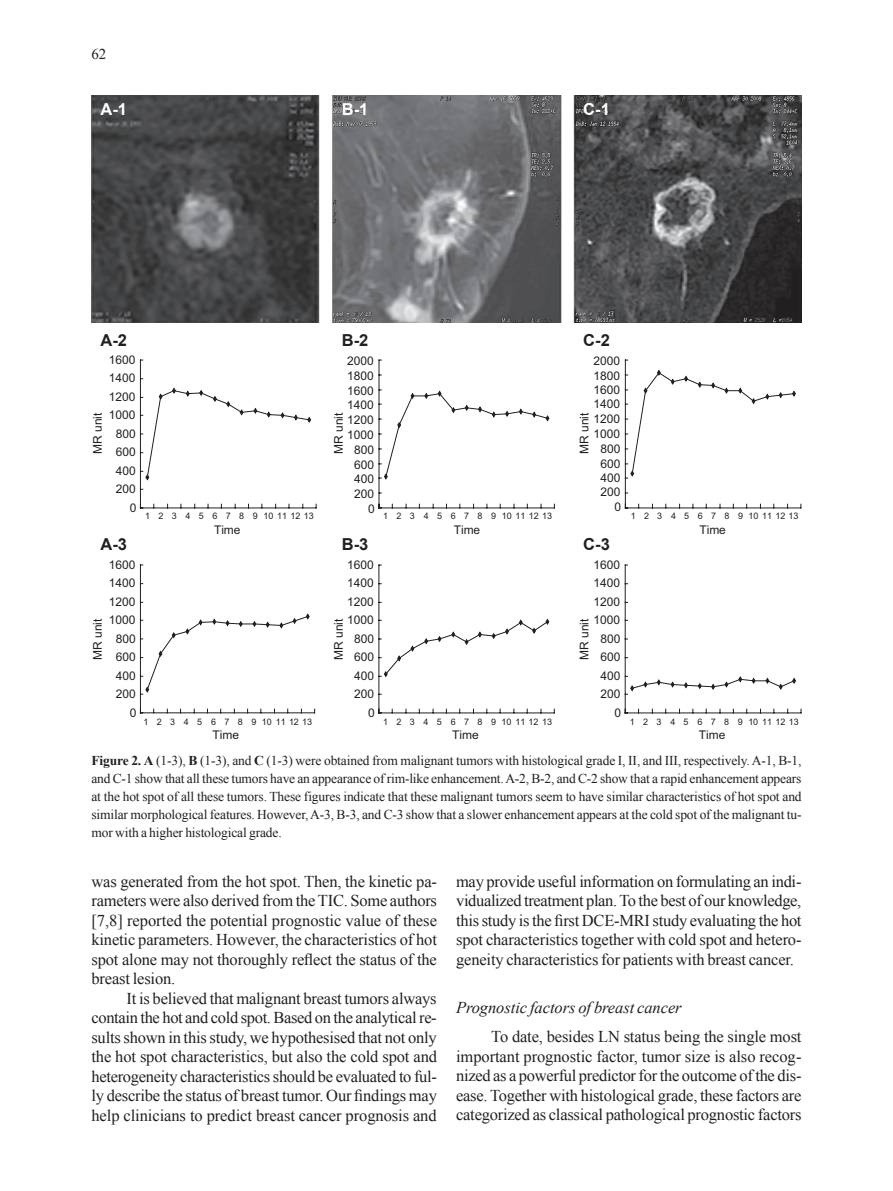
<style>
.page{position:relative;width:893px;height:1191px;background:#fff}
.page>*{position:absolute;margin:0;border:0;box-sizing:border-box;transform-origin:0 0}
.t1{font:16.5px/19.5px "Times New Roman";letter-spacing:-.01em;color:#231f20;text-align:justify}
.t2{font:italic 16.5px "Times New Roman";letter-spacing:-.005em;color:#231f20}
.t3{font:700 16.5px "Arial";color:#231f20}
.t4{font:700 16.5px "Arial";color:#fff}
.t5{font:15px "Times New Roman";color:#231f20}
.t6{font:13.5px/18px "Times New Roman";letter-spacing:-.01em;color:#231f20;text-align:justify}
.t7{font:12px "Arial";color:#231f20}
.t8{font:9px "Arial";letter-spacing:.18em;color:#231f20}
.s1{font-weight:700}
</style>
<div class="page">
<img style="left:91px;top:96px;width:710px;height:226px">
<hr style="left:140px;top:360px;width:1px;height:148px;background:#231f20">
<hr style="left:140px;top:507px;width:176px;height:1px;background:#231f20">
<svg style="left:140px;top:387px;width:171px;height:94px"></svg>
<hr style="left:379px;top:360px;width:1px;height:148px;background:#231f20">
<hr style="left:379px;top:507px;width:175px;height:1px;background:#231f20">
<svg style="left:379px;top:389px;width:171px;height:91px"></svg>
<hr style="left:625px;top:360px;width:1px;height:148px;background:#231f20">
<hr style="left:625px;top:507px;width:176px;height:1px;background:#231f20">
<svg style="left:625px;top:370px;width:171px;height:109px"></svg>
<hr style="left:140px;top:565px;width:1px;height:148px;background:#231f20">
<hr style="left:140px;top:712px;width:175px;height:1px;background:#231f20">
<svg style="left:140px;top:613px;width:170px;height:82px"></svg>
<hr style="left:379px;top:565px;width:1px;height:148px;background:#231f20">
<hr style="left:379px;top:712px;width:175px;height:1px;background:#231f20">
<svg style="left:379px;top:618px;width:170px;height:59px"></svg>
<hr style="left:625px;top:565px;width:1px;height:148px;background:#231f20">
<hr style="left:625px;top:712px;width:176px;height:1px;background:#231f20">
<svg style="left:625px;top:676px;width:171px;height:19px"></svg>
<p class="t5" style="left:91px;top:44px;width:16px">62</p>
<p class="t4" style="left:100px;top:98px;width:28px">A-1</p>
<p class="t4" style="left:342px;top:98px;width:28px">B-1</p>
<p class="t4" style="left:583px;top:98px;width:28px">C-1</p>
<p class="t3" style="left:100px;top:329px;width:28px">A-2</p>
<p class="t3" style="left:342px;top:329px;width:28px">B-2</p>
<p class="t3" style="left:583px;top:329px;width:28px">C-2</p>
<p class="t7" style="left:109px;top:352px;width:28px">1600</p>
<p class="t7" style="left:347px;top:353px;width:28px">2000</p>
<p class="t7" style="left:593px;top:353px;width:28px">2000</p>
<p class="t7" style="left:109px;top:370px;width:28px">1400</p>
<p class="t7" style="left:347px;top:368px;width:28px">1800</p>
<p class="t7" style="left:593px;top:367px;width:28px">1800</p>
<p class="t7" style="left:90px;top:454px;width:43px;rotate:-90deg">MR unit</p>
<p class="t7" style="left:109px;top:389px;width:28px">1200</p>
<p class="t7" style="left:109px;top:407px;width:28px">1000</p>
<p class="t7" style="left:116px;top:425px;width:21px">800</p>
<p class="t7" style="left:116px;top:444px;width:21px">600</p>
<p class="t7" style="left:347px;top:383px;width:28px">1600</p>
<p class="t7" style="left:347px;top:397px;width:28px">1400</p>
<p class="t7" style="left:331px;top:454px;width:43px;rotate:-90deg">MR unit</p>
<p class="t7" style="left:347px;top:412px;width:28px">1200</p>
<p class="t7" style="left:347px;top:427px;width:28px">1000</p>
<p class="t7" style="left:354px;top:442px;width:21px">800</p>
<p class="t7" style="left:593px;top:382px;width:28px">1600</p>
<p class="t7" style="left:593px;top:396px;width:28px">1400</p>
<p class="t7" style="left:577px;top:454px;width:43px;rotate:-90deg">MR unit</p>
<p class="t7" style="left:593px;top:411px;width:28px">1200</p>
<p class="t7" style="left:593px;top:426px;width:28px">1000</p>
<p class="t7" style="left:600px;top:441px;width:21px">800</p>
<p class="t7" style="left:116px;top:463px;width:21px">400</p>
<p class="t7" style="left:116px;top:481px;width:21px">200</p>
<p class="t7" style="left:354px;top:457px;width:21px">600</p>
<p class="t7" style="left:354px;top:471px;width:21px">400</p>
<p class="t7" style="left:354px;top:486px;width:21px">200</p>
<p class="t7" style="left:600px;top:455px;width:21px">600</p>
<p class="t7" style="left:600px;top:469px;width:21px">400</p>
<p class="t7" style="left:600px;top:484px;width:21px">200</p>
<p class="t7" style="left:130px;top:499px;width:8px">0</p>
<p class="t8" style="left:145px;top:510px;width:170px">1 2 3 4 5 6 7 8 910111213</p>
<p class="t7" style="left:214px;top:522px;width:28px">Time</p>
<p class="t7" style="left:368px;top:501px;width:8px">0</p>
<p class="t8" style="left:383px;top:510px;width:170px">1 2 3 4 5 6 7 8 910111213</p>
<p class="t7" style="left:454px;top:522px;width:28px">Time</p>
<p class="t7" style="left:614px;top:499px;width:8px">0</p>
<p class="t8" style="left:631px;top:510px;width:169px">1 2 3 4 5 6 7 8 910111213</p>
<p class="t7" style="left:699px;top:522px;width:28px">Time</p>
<p class="t3" style="left:100px;top:533px;width:28px">A-3</p>
<p class="t3" style="left:342px;top:533px;width:28px">B-3</p>
<p class="t3" style="left:583px;top:533px;width:28px">C-3</p>
<p class="t7" style="left:109px;top:556px;width:28px">1600</p>
<p class="t7" style="left:347px;top:556px;width:28px">1600</p>
<p class="t7" style="left:593px;top:557px;width:28px">1600</p>
<p class="t7" style="left:109px;top:575px;width:28px">1400</p>
<p class="t7" style="left:347px;top:575px;width:28px">1400</p>
<p class="t7" style="left:593px;top:575px;width:28px">1400</p>
<p class="t7" style="left:109px;top:594px;width:28px">1200</p>
<p class="t7" style="left:347px;top:594px;width:28px">1200</p>
<p class="t7" style="left:593px;top:594px;width:28px">1200</p>
<p class="t7" style="left:90px;top:660px;width:43px;rotate:-90deg">MR unit</p>
<p class="t7" style="left:109px;top:612px;width:28px">1000</p>
<p class="t7" style="left:116px;top:630px;width:21px">800</p>
<p class="t7" style="left:116px;top:649px;width:21px">600</p>
<p class="t7" style="left:347px;top:612px;width:28px">1000</p>
<p class="t7" style="left:331px;top:660px;width:43px;rotate:-90deg">MR unit</p>
<p class="t7" style="left:354px;top:630px;width:21px">800</p>
<p class="t7" style="left:354px;top:649px;width:21px">600</p>
<p class="t7" style="left:593px;top:612px;width:28px">1000</p>
<p class="t7" style="left:577px;top:660px;width:43px;rotate:-90deg">MR unit</p>
<p class="t7" style="left:600px;top:630px;width:21px">800</p>
<p class="t7" style="left:600px;top:649px;width:21px">600</p>
<p class="t7" style="left:116px;top:668px;width:21px">400</p>
<p class="t7" style="left:354px;top:668px;width:21px">400</p>
<p class="t7" style="left:600px;top:668px;width:21px">400</p>
<p class="t7" style="left:116px;top:686px;width:21px">200</p>
<p class="t7" style="left:354px;top:686px;width:21px">200</p>
<p class="t7" style="left:600px;top:686px;width:21px">200</p>
<p class="t7" style="left:130px;top:704px;width:8px">0</p>
<p class="t8" style="left:144px;top:715px;width:170px">1 2 3 4 5 6 7 8 910111213</p>
<p class="t7" style="left:213px;top:727px;width:28px">Time</p>
<p class="t7" style="left:368px;top:704px;width:8px">0</p>
<p class="t8" style="left:383px;top:715px;width:170px">1 2 3 4 5 6 7 8 910111213</p>
<p class="t7" style="left:452px;top:727px;width:28px">Time</p>
<p class="t7" style="left:614px;top:704px;width:8px">0</p>
<p class="t8" style="left:630px;top:715px;width:170px">1 2 3 4 5 6 7 8 910111213</p>
<p class="t7" style="left:699px;top:727px;width:28px">Time</p>
<p class="t6" style="left:91px;top:751px;width:712px"><span class="s1">Figure 2. A</span> (1-3), <span class="s1">B</span> (1-3), and <span class="s1">C</span> (1-3) were obtained from malignant tumors with histological grade I, II, and III, respectively. A-1, B-1, and C-1 show that all these tumors have an appearance of rim-like enhancement. A-2, B-2, and C-2 show that a rapid enhancement appears at the hot spot of all these tumors. These figures indicate that these malignant tumors seem to have similar characteristics of hot spot and similar morphological features. However, A-3, B-3, and C-3 show that a slower enhancement appears at the cold spot of the malignant tu&shy;mor with a higher histological grade.</p>
<p class="t1" style="left:91px;top:871px;width:347px">was generated from the hot spot. Then, the kinetic pa&shy;rameters were also derived from the TIC. Some authors [7,8] reported the potential prognostic value of these kinetic parameters. However, the characteristics of hot spot alone may not thoroughly reflect the status of the breast lesion.</p>
<p class="t1" style="left:91px;top:988px;width:347px;text-indent:35px">It is believed that malignant breast tumors always contain the hot and cold spot. Based on the analytical re&shy;sults shown in this study, we hypothesised that not only the hot spot characteristics, but also the cold spot and heterogeneity characteristics should be evaluated to ful&shy;ly describe the status of breast tumor. Our findings may help clinicians to predict breast cancer prognosis and</p>
<p class="t1" style="left:456px;top:871px;width:347px">may provide useful information on formulating an indi&shy;vidualized treatment plan. To the best of our knowledge, this study is the first DCE-MRI study evaluating the hot spot characteristics together with cold spot and hetero&shy;geneity characteristics for patients with breast cancer.</p>
<p class="t2" style="left:456px;top:996px;width:227px">Prognostic factors of breast cancer</p>
<p class="t1" style="left:456px;top:1026px;width:347px;text-indent:35px">To date, besides LN status being the single most important prognostic factor, tumor size is also recog&shy;nized as a powerful predictor for the outcome of the dis&shy;ease. Together with histological grade, these factors are categorized as classical pathological prognostic factors</p>
</div>
